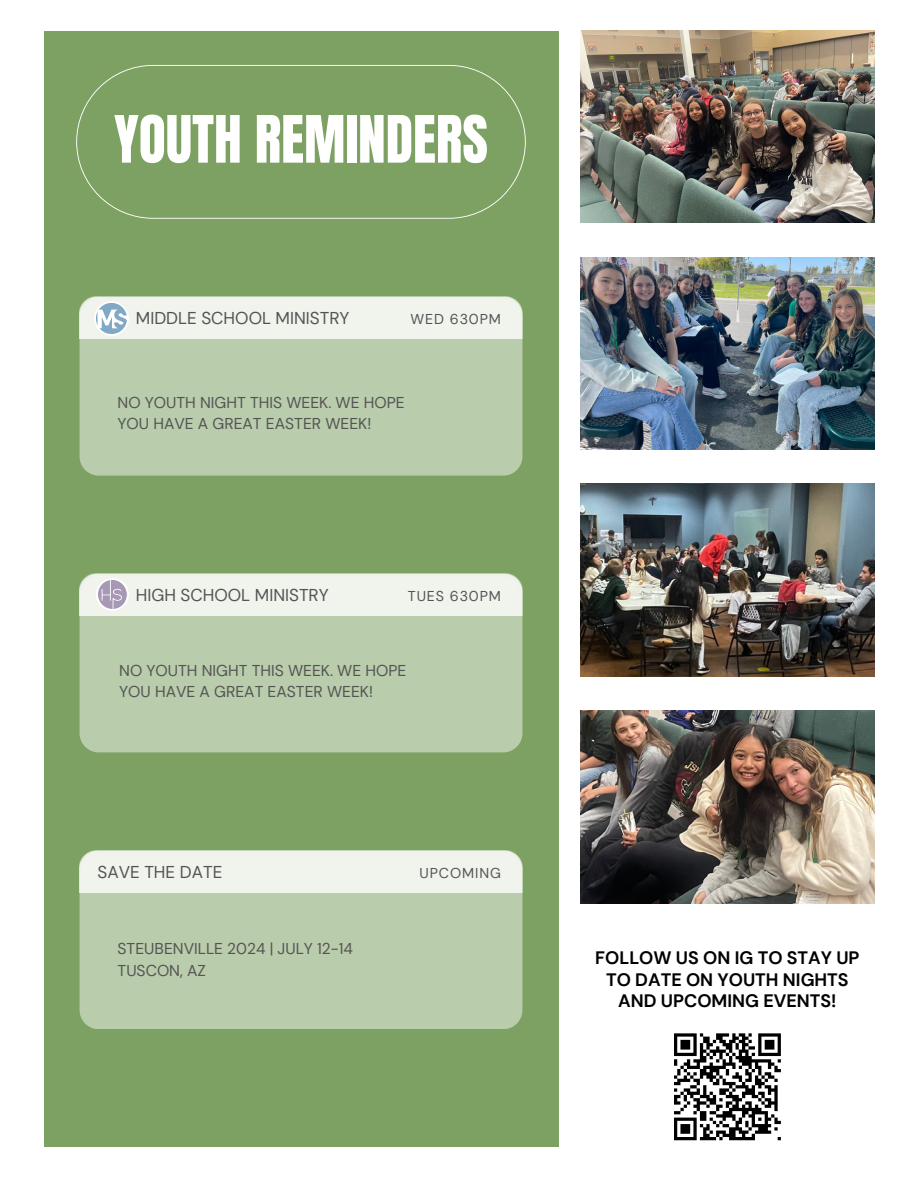
<style>
.page{position:relative;width:918px;height:1188px;background:#fff}
.page>*{position:absolute;margin:0;border:0;box-sizing:border-box;transform-origin:0 0}
.t1{font:55.5px "Anton";color:#fff}
.t2{font:700 18px/21.3px "DM Sans";color:#000;text-align:center}
.t3{font:17.1px "DM Sans";color:#545454}
.t4{font:15.75px/21.5px "DM Sans";color:#545454}
.t5{font:14.25px "DM Sans";letter-spacing:.065em;color:#545454}
</style>
<div class="page">
<img style="left:581px;top:257px;width:293px;height:192px">
<img style="left:581px;top:30px;width:293px;height:192px">
<img style="left:581px;top:484px;width:293px;height:192px">
<img style="left:581px;top:711px;width:293px;height:192px">
<div style="left:44px;top:31px;width:514px;height:1116px;background:#7da162"></div>
<div style="left:80px;top:297px;width:442px;height:179px;background:#b9ccab;border-radius:19px"></div>
<div style="left:80px;top:297px;width:443px;height:42px;background:#f0f4ed"></div>
<svg style="left:94px;top:301px;width:35px;height:35px"></svg>
<svg style="left:96px;top:303px;width:31px;height:31px"></svg>
<svg style="left:97px;top:310px;width:30px;height:18px"></svg>
<div style="left:80px;top:574px;width:442px;height:178px;background:#b9ccab;border-radius:19px"></div>
<div style="left:80px;top:574px;width:443px;height:42px;background:#f0f4ed"></div>
<div style="left:80px;top:851px;width:442px;height:178px;background:#b9ccab;border-radius:19px"></div>
<div style="left:80px;top:851px;width:443px;height:41px;background:#f0f4ed"></div>
<div style="left:96px;top:578px;width:33px;height:33px;background:#fff;border-radius:50%"></div>
<svg style="left:96px;top:579px;width:31px;height:31px"></svg>
<svg style="left:76px;top:65px;width:450px;height:154px"></svg>
<svg style="left:674px;top:1033px;width:107px;height:108px"></svg>
<h1 class="t1" style="left:114px;top:100px;width:375px">YOUTH REMINDERS</h1>
<p class="t3" style="left:136px;top:307px;width:215px">MIDDLE SCHOOL MINISTRY</p>
<p class="t5" style="left:411px;top:310px;width:92px">WED 630PM</p>
<p class="t4" style="left:118px;top:392px;width:289px">NO YOUTH NIGHT THIS WEEK. WE HOPE<br>YOU HAVE A GREAT EASTER WEEK!</p>
<p class="t3" style="left:136px;top:584px;width:194px">HIGH SCHOOL MINISTRY</p>
<p class="t5" style="left:408px;top:587px;width:95px">TUES 630PM</p>
<p class="t4" style="left:119px;top:660px;width:289px">NO YOUTH NIGHT THIS WEEK. WE HOPE<br>YOU HAVE A GREAT EASTER WEEK!</p>
<p class="t3" style="left:97px;top:861px;width:126px">SAVE THE DATE</p>
<p class="t4" style="left:118px;top:938px;width:237px">STEUBENVILLE 2024 | JULY 12-14<br>TUSCON, AZ</p>
<p class="t5" style="left:420px;top:864px;width:83px">UPCOMING</p>
<p class="t2" style="left:595px;top:948px;width:266px">FOLLOW US ON IG TO STAY UP<br>TO DATE ON YOUTH NIGHTS<br>AND UPCOMING EVENTS!</p>
</div>
